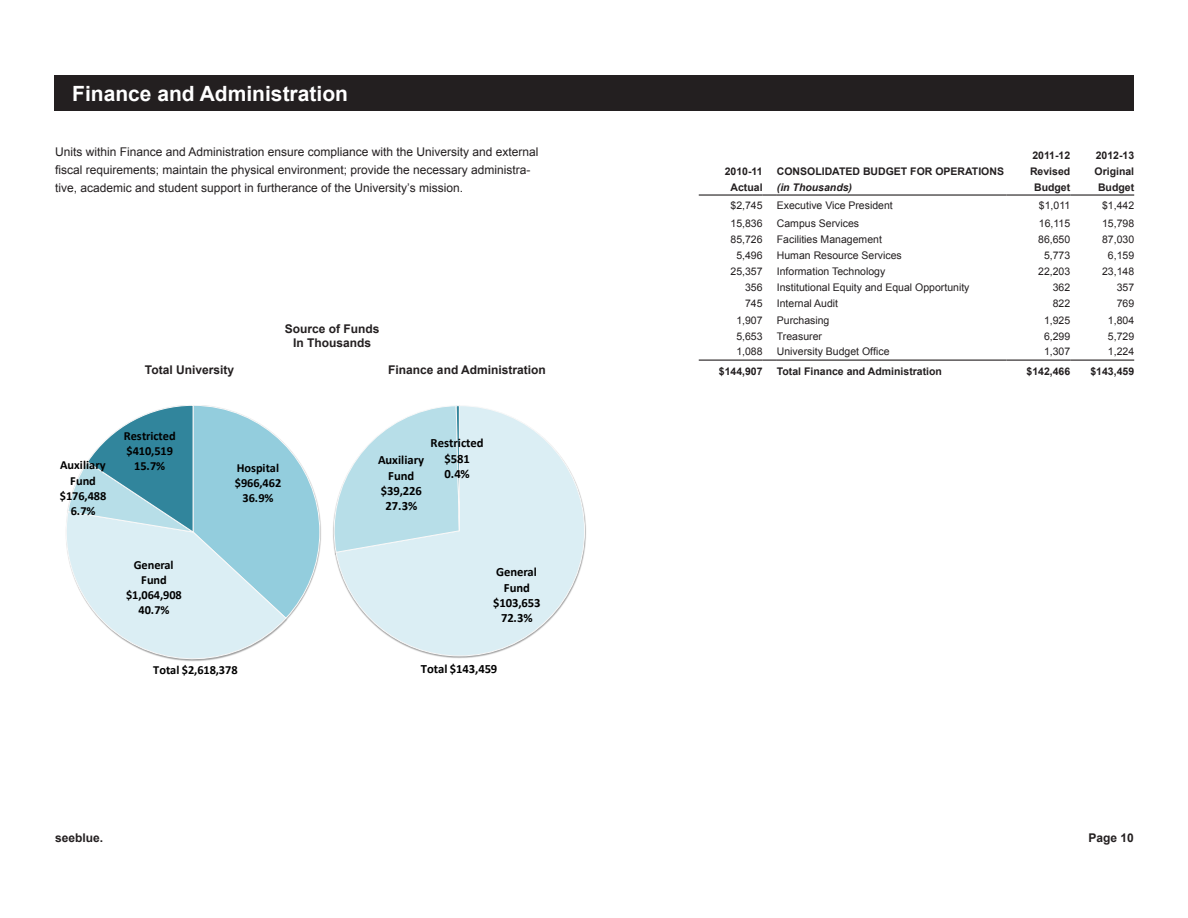
<style>
.page{position:relative;width:1188px;height:918px;background:#fff}
.page>*{position:absolute;margin:0;border:0;box-sizing:border-box;transform-origin:0 0}
.Headline{font:700 21px "Arial";color:#fff}
.t1{font:700 12.6px/15.5px "Calibri";letter-spacing:-.005em;color:#000;text-align:center}
.t2{font:700 12.3px/15.1px "Calibri";letter-spacing:-.005em;color:#000;text-align:center}
.Area_text{font:12px/18px "Arial";color:#231f20}
.t3{font:700 12px "Arial";color:#231f20}
.t4{font:10.5px "Arial";color:#231f20}
.t5{font:700 10.5px "Arial";color:#231f20}
.t6{font:italic 700 10.5px "Arial";color:#231f20}
</style>
<div class="page">
<div style="left:54px;top:75px;width:1080px;height:36px;background:#231f20"></div>
<hr style="left:699px;top:194px;width:64px;height:2px;background:#231f20">
<svg style="left:763px;top:194px;width:14px;height:2px"></svg>
<hr style="left:777px;top:194px;width:229px;height:2px;background:#231f20">
<hr style="left:1006px;top:194px;width:64px;height:2px;background:#231f20">
<hr style="left:1070px;top:194px;width:64px;height:2px;background:#231f20">
<hr style="left:699px;top:360px;width:64px;height:1px;background:#231f20">
<svg style="left:763px;top:360px;width:14px;height:1px"></svg>
<hr style="left:777px;top:360px;width:229px;height:1px;background:#231f20">
<hr style="left:1006px;top:360px;width:64px;height:1px;background:#231f20">
<hr style="left:1070px;top:360px;width:64px;height:1px;background:#231f20">
<svg style="left:460px;top:406px;width:125px;height:250px"></svg>
<svg style="left:66px;top:405px;width:394px;height:257px"></svg>
<p class="Headline" style="left:72px;top:79px;width:277px">Finance and Administration</p>
<p class="Area_text" style="left:55px;top:143px;width:485px">Units within Finance and Administration ensure compliance with the University and external fiscal requirements; maintain the physical environment; provide the necessary administra&shy;tive, academic and student support in furtherance of the University’s mission.</p>
<p class="t3" style="left:145px;top:361px;width:91px">Total University</p>
<p class="t3" style="left:285px;top:321px;width:96px">Source of Funds</p>
<p class="t3" style="left:293px;top:335px;width:80px">In Thousands</p>
<p class="t3" style="left:388px;top:361px;width:159px">Finance and Administration</p>
<p class="t2" style="left:60px;top:458px;width:48px">Auxiliary<br>Fund $176,488<br>6.7%</p>
<p class="t2" style="left:124px;top:428px;width:53px">Restricted $410,519<br>15.7%</p>
<p class="t2" style="left:126px;top:557px;width:57px">General<br>Fund $1,064,908<br>40.7%</p>
<p class="t2" style="left:235px;top:460px;width:48px">Hospital $966,462<br>36.9%</p>
<p class="t2" style="left:153px;top:663px;width:86px">Total $2,618,378</p>
<p class="t1" style="left:431px;top:435px;width:54px">Restricted $581<br>0.4%</p>
<p class="t1" style="left:378px;top:452px;width:48px">Auxiliary<br>Fund $39,226<br>27.3%</p>
<p class="t1" style="left:493px;top:564px;width:49px">General<br>Fund $103,653<br>72.3%</p>
<p class="t1" style="left:421px;top:661px;width:78px">Total $143,459</p>
<p class="t5" style="left:1032px;top:148px;width:39px">2011-12</p>
<p class="t5" style="left:1096px;top:148px;width:40px">2012-13</p>
<p class="t5" style="left:725px;top:164px;width:39px">2010-11</p>
<p class="t5" style="left:777px;top:164px;width:229px">CONSOLIDATED BUDGET FOR OPERATIONS</p>
<p class="t5" style="left:1030px;top:164px;width:42px">Revised</p>
<p class="t5" style="left:1095px;top:164px;width:41px">Original</p>
<p class="t5" style="left:731px;top:180px;width:34px">Actual</p>
<p class="t6" style="left:777px;top:180px;width:77px">(in Thousands)</p>
<p class="t5" style="left:1034px;top:180px;width:38px">Budget</p>
<p class="t5" style="left:1098px;top:180px;width:38px">Budget</p>
<p class="t4" style="left:731px;top:199px;width:34px">$2,745</p>
<p class="t4" style="left:777px;top:199px;width:117px">Executive Vice President</p>
<p class="t4" style="left:1039px;top:199px;width:33px">$1,011</p>
<p class="t4" style="left:1102px;top:199px;width:34px">$1,442</p>
<p class="t4" style="left:731px;top:217px;width:34px">15,836</p>
<p class="t4" style="left:777px;top:217px;width:84px">Campus Services</p>
<p class="t4" style="left:1039px;top:217px;width:33px">16,115</p>
<p class="t4" style="left:1102px;top:217px;width:34px">15,798</p>
<p class="t4" style="left:731px;top:233px;width:34px">85,726</p>
<p class="t4" style="left:777px;top:233px;width:107px">Facilities Management</p>
<p class="t4" style="left:1038px;top:233px;width:34px">86,650</p>
<p class="t4" style="left:1102px;top:233px;width:34px">87,030</p>
<p class="t4" style="left:736px;top:249px;width:28px">5,496</p>
<p class="t4" style="left:777px;top:249px;width:126px">Human Resource Services</p>
<p class="t4" style="left:1044px;top:249px;width:28px">5,773</p>
<p class="t4" style="left:1108px;top:249px;width:28px">6,159</p>
<p class="t4" style="left:731px;top:265px;width:34px">25,357</p>
<p class="t4" style="left:777px;top:265px;width:110px">Information Technology</p>
<p class="t4" style="left:1038px;top:265px;width:34px">22,203</p>
<p class="t4" style="left:1102px;top:265px;width:34px">23,148</p>
<p class="t4" style="left:745px;top:281px;width:19px">356</p>
<p class="t4" style="left:777px;top:281px;width:194px">Institutional Equity and Equal Opportunity</p>
<p class="t4" style="left:1053px;top:281px;width:19px">362</p>
<p class="t4" style="left:1117px;top:281px;width:19px">357</p>
<p class="t4" style="left:745px;top:297px;width:19px">745</p>
<p class="t4" style="left:777px;top:297px;width:63px">Internal Audit</p>
<p class="t4" style="left:1053px;top:297px;width:19px">822</p>
<p class="t4" style="left:1117px;top:297px;width:19px">769</p>
<p class="t4" style="left:736px;top:313px;width:28px">1,907</p>
<p class="t4" style="left:777px;top:313px;width:54px">Purchasing</p>
<p class="t4" style="left:1044px;top:313px;width:28px">1,925</p>
<p class="t4" style="left:1108px;top:313px;width:28px">1,804</p>
<p class="t4" style="left:736px;top:329px;width:28px">5,653</p>
<p class="t4" style="left:777px;top:329px;width:47px">Treasurer</p>
<p class="t4" style="left:1044px;top:329px;width:28px">6,299</p>
<p class="t4" style="left:1108px;top:329px;width:28px">5,729</p>
<p class="t4" style="left:736px;top:345px;width:28px">1,088</p>
<p class="t4" style="left:777px;top:345px;width:114px">University Budget Office</p>
<p class="t4" style="left:1044px;top:345px;width:28px">1,307</p>
<p class="t4" style="left:1108px;top:345px;width:28px">1,224</p>
<p class="t5" style="left:719px;top:364px;width:45px">$144,907</p>
<p class="t5" style="left:777px;top:364px;width:167px">Total Finance and Administration</p>
<p class="t5" style="left:1027px;top:364px;width:45px">$142,466</p>
<p class="t5" style="left:1090px;top:364px;width:45px">$143,459</p>
<p class="t3" style="left:55px;top:830px;width:50px">seeblue.</p>
<p class="t3" style="left:1089px;top:830px;width:47px">Page 10</p>
</div>
